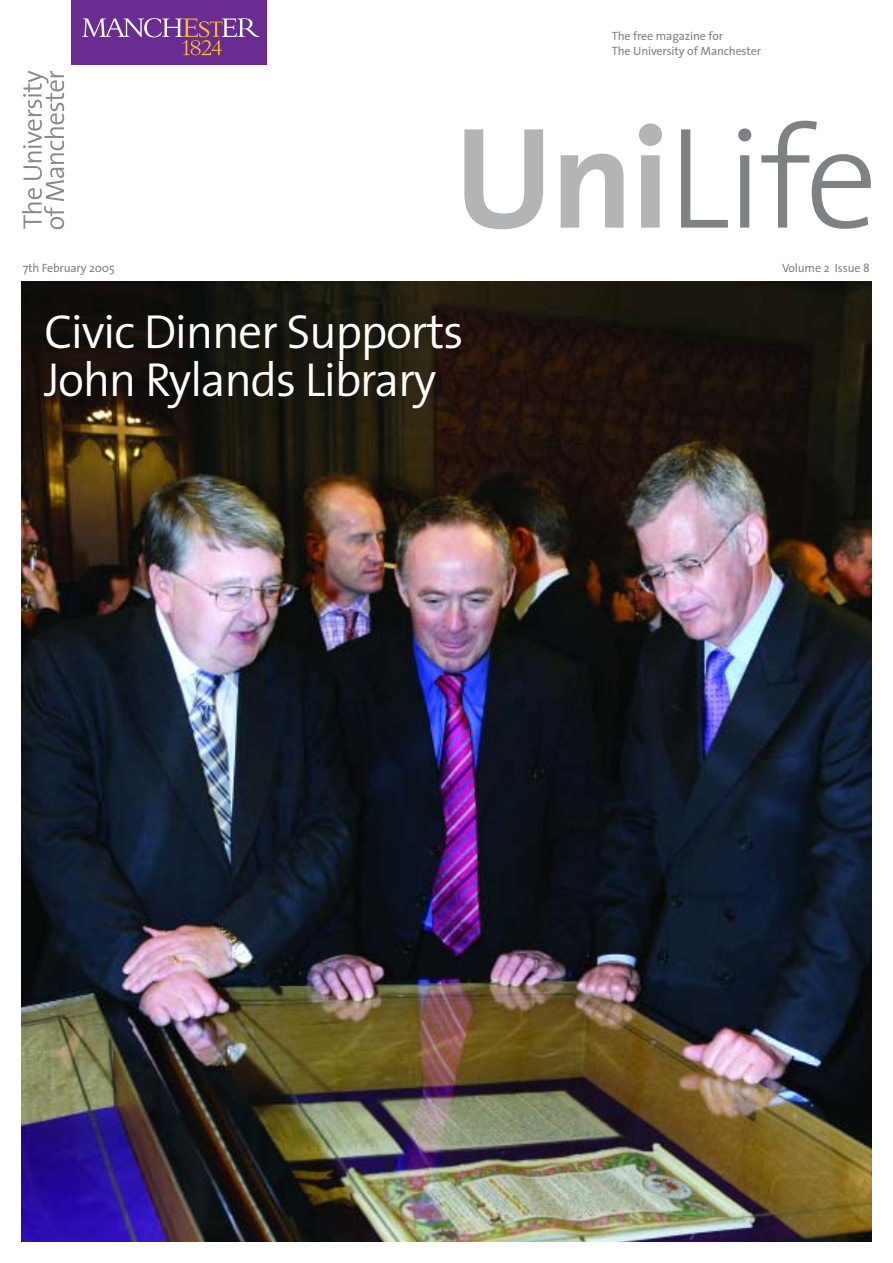
<style>
.page{position:relative;width:893px;height:1263px;background:#fff}
.page>*{position:absolute;margin:0;border:0;box-sizing:border-box;transform-origin:0 0}
.t1{font:300 145.5px "The Sans";color:#7f8285}
.t2{font:300 48px/48px "The Sans";letter-spacing:-.03em;color:#fff}
.t3{font:12px/14.4px "The Sans";letter-spacing:-.01em;color:#7f8285}
.s1{font-weight:700;color:#b2b4b6}
</style>
<div class="page">
<div style="left:71px;top:0;width:196px;height:64px;background:#6a2c91"></div>
<svg style="left:82px;top:18px;width:178px;height:37px"></svg>
<svg style="left:22px;top:71px;width:42px;height:158px"></svg>
<img style="left:21px;top:281px;width:851px;height:961px">
<p class="t3" style="left:612px;top:30px;width:151px">The free magazine for<br>The University of Manchester</p>
<h1 class="t1" style="left:454px;top:121px;width:425px"><span class="s1">Uni</span>Life</h1>
<p class="t3" style="left:23px;top:262px;width:94px">7th February 2005</p>
<p class="t3" style="left:782px;top:262px;width:89px">Volume 2 Issue 8</p>
<h2 class="t2" style="left:44px;top:314px;width:421px">Civic Dinner Supports<br>John Rylands Library</h2>
</div>
